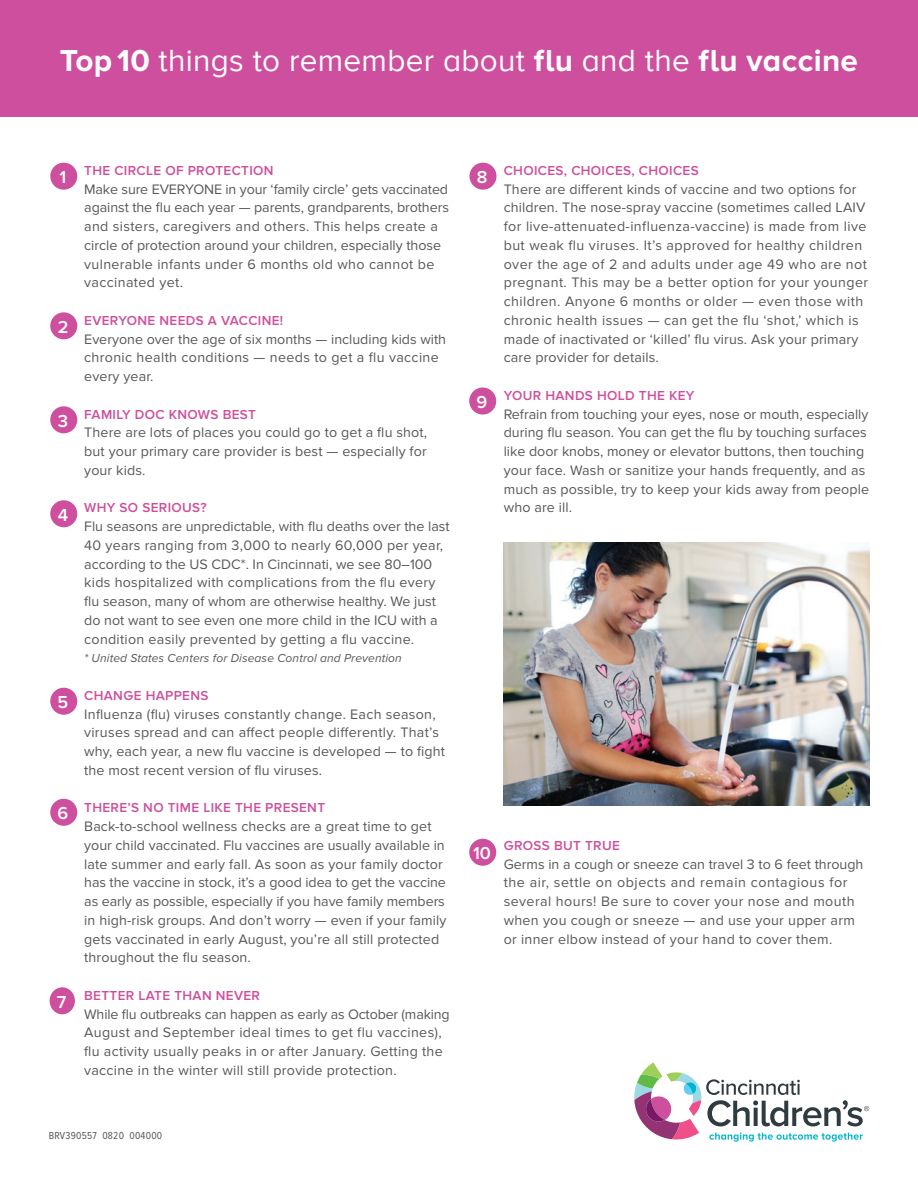
<style>
.page{position:relative;width:918px;height:1188px;background:#fff}
.page>*{position:absolute;margin:0;border:0;box-sizing:border-box;transform-origin:0 0}
.t1{font:31.5px "Proxima Nova A";letter-spacing:.01em;color:#fff}
.t2{font:600 18px "Proxima Nova A";color:#fff}
.t3{font:14.25px/18.8px "Proxima Nova";letter-spacing:.01em;color:#57585a}
.t4{font:14.25px/18.8px "Proxima Nova";letter-spacing:.03em;color:#57585a}
.t5{font:600 13.5px "Proxima Nova A";letter-spacing:.025em;color:#cd4f9d}
.t6{font:italic 12px "Proxima Nova";letter-spacing:.01em;color:#57585a}
.t7{font:10.5px "Proxima Nova Cond";letter-spacing:.025em;color:#57585a}
.s1{font-weight:700}
</style>
<div class="page">
<div style="left:0;top:0;width:918px;height:117px;background:#cd4f9d"></div>
<img style="left:504px;top:543px;width:365px;height:262px">
<div style="left:50px;top:163px;width:27px;height:27px;background:#cd4f9d;border-radius:50%"></div>
<div style="left:50px;top:312px;width:27px;height:27px;background:#cd4f9d;border-radius:50%"></div>
<div style="left:50px;top:406px;width:27px;height:27px;background:#cd4f9d;border-radius:50%"></div>
<div style="left:50px;top:500px;width:27px;height:27px;background:#cd4f9d;border-radius:50%"></div>
<div style="left:50px;top:688px;width:27px;height:27px;background:#cd4f9d;border-radius:50%"></div>
<div style="left:50px;top:799px;width:27px;height:27px;background:#cd4f9d;border-radius:50%"></div>
<div style="left:50px;top:987px;width:25px;height:27px;background:#cd4f9d;border-radius:50%"></div>
<div style="left:470px;top:163px;width:26px;height:27px;background:#cd4f9d;border-radius:50%"></div>
<div style="left:469px;top:388px;width:27px;height:27px;background:#cd4f9d;border-radius:50%"></div>
<div style="left:469px;top:839px;width:27px;height:27px;background:#cd4f9d;border-radius:50%"></div>
<svg style="left:634px;top:1062px;width:235px;height:80px"></svg>
<p class="t1" style="left:60px;top:42px;width:800px"><span class="s1">Top 10</span> things to remember about <span class="s1">flu</span> and the <span class="s1">flu vaccine</span></p>
<p class="t2" style="left:60px;top:167px;width:8px">1</p>
<p class="t2" style="left:58px;top:317px;width:12px">2</p>
<p class="t2" style="left:58px;top:411px;width:12px">3</p>
<p class="t2" style="left:58px;top:505px;width:12px">4</p>
<p class="t2" style="left:58px;top:692px;width:12px">5</p>
<p class="t2" style="left:58px;top:803px;width:12px">6</p>
<p class="t2" style="left:57px;top:992px;width:11px">7</p>
<p class="t5" style="left:84px;top:163px;width:191px">THE CIRCLE OF PROTECTION</p>
<p class="t3" style="left:84px;top:180px;width:366px">Make sure EVERYONE in your ‘family circle’ gets vaccinated against the flu each year — parents, grandparents, brothers and sisters, caregivers and others. This helps create a circle of protection around your children, especially those vulnerable infants under 6 months old who cannot be vaccinated yet.</p>
<p class="t5" style="left:84px;top:313px;width:201px">EVERYONE NEEDS A VACCINE!</p>
<p class="t3" style="left:84px;top:330px;width:363px">Everyone over the age of six months — including kids with chronic health conditions — needs to get a flu vaccine every year.</p>
<p class="t5" style="left:84px;top:406px;width:173px">FAMILY DOC KNOWS BEST</p>
<p class="t3" style="left:84px;top:424px;width:344px;text-align:justify">There are lots of places you could go to get a flu shot, but your primary care provider is best — especially for your kids.</p>
<p class="t5" style="left:84px;top:500px;width:124px">WHY SO SERIOUS?</p>
<p class="t3" style="left:84px;top:517px;width:367px">Flu seasons are unpredictable, with flu deaths over the last 40 years ranging from 3,000 to nearly 60,000 per year, according to the US CDC*. In Cincinnati, we see 80–100 kids hospitalized with complications from the flu every flu season, many of whom are otherwise healthy. We just do not want to see even one more child in the ICU with a condition easily prevented by getting a flu vaccine.</p>
<p class="t6" style="left:84px;top:652px;width:319px">* United States Centers for Disease Control and Prevention</p>
<p class="t5" style="left:84px;top:688px;width:126px">CHANGE HAPPENS</p>
<p class="t3" style="left:84px;top:705px;width:362px">Influenza (flu) viruses constantly change. Each season, viruses spread and can affect people differently. That’s why, each year, a new flu vaccine is developed — to fight the most recent version of flu viruses.</p>
<p class="t5" style="left:84px;top:800px;width:242px">THERE’S NO TIME LIKE THE PRESENT</p>
<p class="t3" style="left:84px;top:817px;width:364px">Back-to-school wellness checks are a great time to get your child vaccinated. Flu vaccines are usually available in late summer and early fall. As soon as your family doctor has the vaccine in stock, it’s a good idea to get the vaccine as early as possible, especially if you have family members in high-risk groups. And don’t worry — even if your family gets vaccinated in early August, you’re all still protected throughout the flu season.</p>
<p class="t5" style="left:84px;top:988px;width:177px">BETTER LATE THAN NEVER</p>
<p class="t3" style="left:84px;top:1005px;width:367px">While flu outbreaks can happen as early as October (making August and September ideal times to get flu vaccines), flu activity usually peaks in or after January. Getting the vaccine in the winter will still provide protection.</p>
<p class="t7" style="left:49px;top:1129px;width:115px">BRV390557 0820 004000</p>
<p class="t2" style="left:477px;top:167px;width:12px">8</p>
<p class="t2" style="left:477px;top:392px;width:12px">9</p>
<p class="t5" style="left:504px;top:163px;width:197px">CHOICES, CHOICES, CHOICES</p>
<p class="t4" style="left:504px;top:180px;width:366px">There are different kinds of vaccine and two options for children. The nose-spray vaccine (sometimes called LAIV for live-attenuated-influenza-vaccine) is made from live but weak flu viruses. It’s approved for healthy children over the age of 2 and adults under age 49 who are not pregnant. This may be a better option for your younger children. Anyone 6 months or older — even those with chronic health issues — can get the flu ‘shot,’ which is made of inactivated or ‘killed’ flu virus. Ask your primary care provider for details.</p>
<p class="t5" style="left:504px;top:388px;width:192px">YOUR HANDS HOLD THE KEY</p>
<p class="t3" style="left:504px;top:405px;width:367px">Refrain from touching your eyes, nose or mouth, especially during flu season. You can get the flu by touching surfaces like door knobs, money or elevator buttons, then touching your face. Wash or sanitize your hands frequently, and as much as possible, try to keep your kids away from people who are ill.</p>
<p class="t2" style="left:473px;top:843px;width:19px">10</p>
<p class="t5" style="left:504px;top:838px;width:118px">GROSS BUT TRUE</p>
<p class="t3" style="left:504px;top:855px;width:361px">Germs in a cough or sneeze can travel 3 to 6 feet through the air, settle on objects and remain contagious for several hours! Be sure to cover your nose and mouth when you cough or sneeze — and use your upper arm or inner elbow instead of your hand to cover them.</p>
</div>
